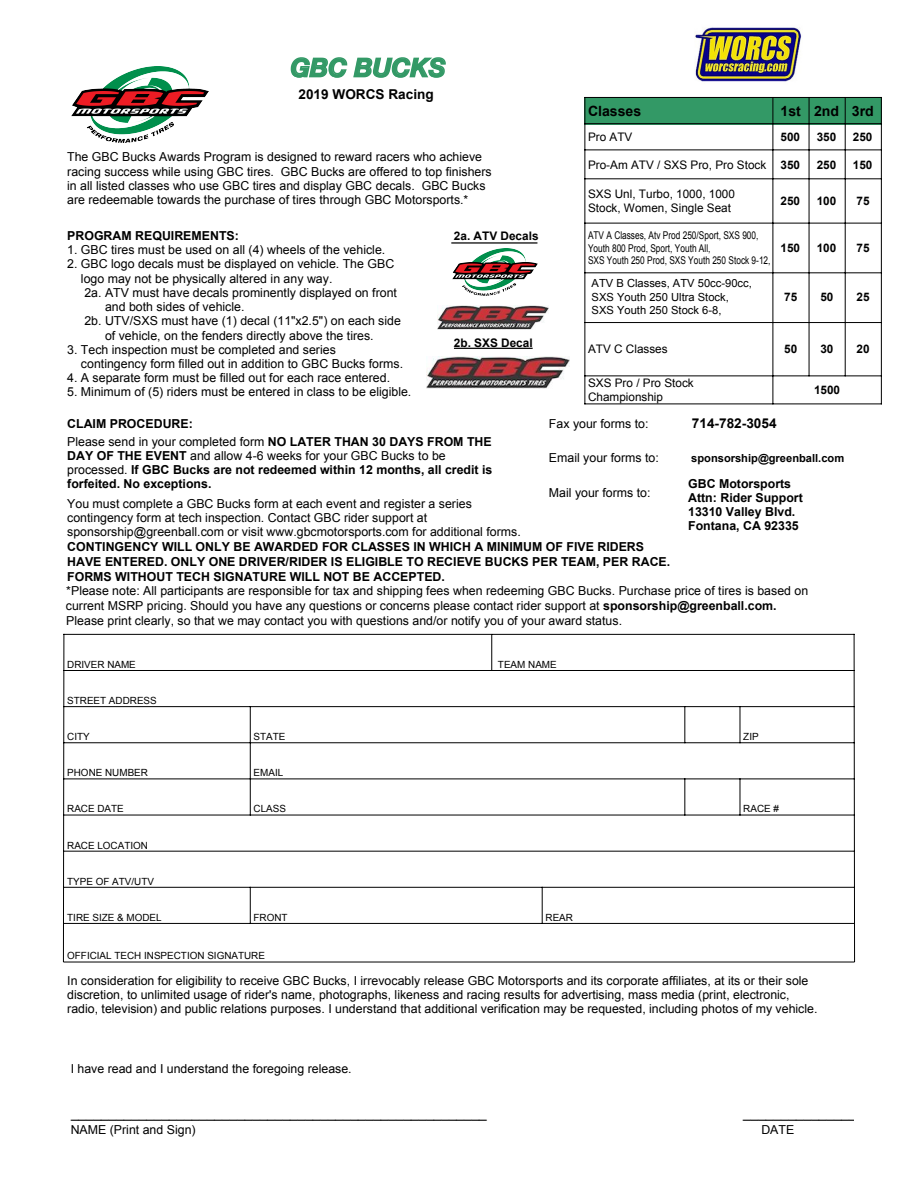
<style>
.page{position:relative;width:918px;height:1188px;background:#fff}
.page>*{position:absolute;margin:0;border:0;box-sizing:border-box;transform-origin:0 0}
.t1{font:italic 700 25.5px "Helvetica Neue";color:#396}
.t2{font:700 14.1px "Arial";color:#000}
.t3{font:13.65px "Arial";color:#000}
.t4{font:700 13.65px "Arial";color:#000}
.t5{font:12.3px/14.2px "Arial";color:#000}
.t6{font:700 12.3px/14.2px "Arial";color:#000}
.t7{font:700 11.85px "Arial";color:#000}
.t8{font:11.7px/13.5px "Arial";color:#000}
.t9{font:700 11.7px "Arial";color:#000}
.t10{font:11.1px/13.4px "Arial";color:#000}
.t11{font:700 11.1px "Arial";color:#000}
.t12{font:10.65px/12.9px "Arial";color:#000;scale:.78 1}
.t13{font:9.9px "Arial";color:#000}
.s1{font-weight:700}
.s2{font-weight:400}
.s3{font-style:inherit}
</style>
<div class="page">
<svg style="left:290px;top:57px;width:156px;height:21px"></svg>
<img style="left:72px;top:67px;width:137px;height:76px">
<hr style="left:451px;top:242px;width:86px;height:2px;background:#000">
<hr style="left:454px;top:348px;width:79px;height:1px;background:#000">
<img style="left:453px;top:249px;width:84px;height:46px">
<img style="left:427px;top:357px;width:142px;height:32px">
<img style="left:438px;top:305px;width:110px;height:25px">
<svg style="left:62px;top:633px;width:794px;height:330px"></svg>
<div style="left:584px;top:97px;width:298px;height:27px;background:#396"></div>
<hr style="left:584px;top:97px;width:1px;height:307px;background:#000">
<hr style="left:772px;top:97px;width:1px;height:307px;background:#000">
<hr style="left:809px;top:97px;width:1px;height:279px;background:#000">
<hr style="left:845px;top:97px;width:1px;height:279px;background:#000">
<hr style="left:584px;top:97px;width:298px;height:1px;background:#000">
<hr style="left:584px;top:123px;width:298px;height:1px;background:#000">
<hr style="left:584px;top:149px;width:298px;height:1px;background:#000">
<hr style="left:584px;top:178px;width:298px;height:1px;background:#000">
<hr style="left:584px;top:223px;width:298px;height:1px;background:#000">
<hr style="left:584px;top:272px;width:298px;height:1px;background:#000">
<hr style="left:584px;top:322px;width:298px;height:1px;background:#000">
<hr style="left:584px;top:375px;width:298px;height:1px;background:#000">
<hr style="left:584px;top:403px;width:298px;height:1px;background:#000">
<hr style="left:881px;top:97px;width:1px;height:307px;background:#000">
<img style="left:695px;top:27px;width:107px;height:55px">
<h1 class="t1" style="left:291px;top:48px;width:156px">GBC BUCKS</h1>
<p class="t4" style="left:299px;top:85px;width:137px">2019 WORCS Racing</p>
<p class="t2" style="left:588px;top:101px;width:55px">Classes</p>
<p class="t2" style="left:781px;top:101px;width:95px">1st 2nd 3rd</p>
<p class="t8" style="left:588px;top:130px;width:46px">Pro ATV</p>
<p class="t9" style="left:781px;top:129px;width:21px">500</p>
<p class="t9" style="left:817px;top:129px;width:21px">350</p>
<p class="t9" style="left:853px;top:129px;width:21px">250</p>
<p class="t8" style="left:588px;top:158px;width:214px">Pro-Am ATV / SXS Pro, Pro Stock <span class="s1">350</span></p>
<p class="t9" style="left:817px;top:157px;width:21px">250</p>
<p class="t9" style="left:853px;top:157px;width:21px">150</p>
<p class="t8" style="left:588px;top:188px;width:148px">SXS Unl, Turbo, 1000, 1000<br>Stock, Women, Single Seat</p>
<p class="t9" style="left:781px;top:193px;width:21px">250</p>
<p class="t9" style="left:817px;top:193px;width:21px">100</p>
<p class="t9" style="left:857px;top:193px;width:15px">75</p>
<p class="t12" style="left:588px;top:229px;width:236px">ATV A Classes, Atv Prod 250/Sport, SXS 900,<br>Youth 800 Prod, Sport, Youth All,<br>SXS Youth 250 Prod, SXS Youth 250 Stock 9-12,</p>
<p class="t5" style="left:67px;top:150px;width:426px">The GBC Bucks Awards Program is designed to reward racers who achieve racing success while using GBC tires. GBC Bucks are offered to top finishers in all listed classes who use GBC tires and display GBC decals. GBC Bucks are redeemable towards the purchase of tires through GBC Motorsports.*</p>
<p class="t6" style="left:67px;top:229px;width:173px">PROGRAM REQUIREMENTS:</p>
<p class="t5" style="left:67px;top:243px;width:320px">1. GBC tires must be used on all (4) wheels of the vehicle.</p>
<p class="t5" style="left:67px;top:257px;width:329px">2. GBC logo decals must be displayed on vehicle. The GBC</p>
<p class="t5" style="left:81px;top:271px;width:253px">logo may not be physically altered in any way.</p>
<p class="t5" style="left:84px;top:286px;width:314px">2a. ATV must have decals prominently displayed on front</p>
<p class="t5" style="left:105px;top:300px;width:141px">and both sides of vehicle.</p>
<p class="t5" style="left:84px;top:314px;width:318px">2b. UTV/SXS must have (1) decal (11"x2.5") on each side</p>
<p class="t5" style="left:105px;top:328px;width:270px">of vehicle, on the fenders directly above the tires.</p>
<p class="t5" style="left:81px;top:342px;width:324px;text-indent:-14px">3. Tech inspection must be completed and series contingency form filled out in addition to GBC Bucks forms.</p>
<p class="t5" style="left:67px;top:371px;width:324px">4. A separate form must be filled out for each race entered.</p>
<p class="t5" style="left:67px;top:385px;width:346px">5. Minimum of (5) riders must be entered in class to be eligible.</p>
<p class="t6" style="left:67px;top:417px;width:127px">CLAIM PROCEDURE:</p>
<p class="t5" style="left:549px;top:416px;width:101px">Fax your forms to:</p>
<p class="t4" style="left:692px;top:414px;width:86px">714-782-3054</p>
<p class="t6" style="left:67px;top:435px;width:427px"><span class="s2">Please send in your completed form</span> NO LATER THAN 30 DAYS FROM THE DAY OF THE EVENT <span class="s2">and allow</span> <span class="s2">4-6</span> <span class="s2">weeks for your GBC Bucks to be processed.</span> If GBC Bucks are not redeemed within 12 months, all credit is forfeited. No exceptions.</p>
<p class="t7" style="left:454px;top:228px;width:86px">2a. ATV Decals</p>
<p class="t9" style="left:781px;top:240px;width:21px">150</p>
<p class="t9" style="left:817px;top:240px;width:21px">100</p>
<p class="t9" style="left:857px;top:240px;width:15px">75</p>
<p class="t10" style="left:592px;top:277px;width:162px">ATV B Classes, ATV 50cc-90cc,<br>SXS Youth 250 Ultra Stock,<br>SXS Youth 250 Stock 6-8,</p>
<p class="t9" style="left:784px;top:290px;width:15px">75</p>
<p class="t9" style="left:820px;top:290px;width:15px">50</p>
<p class="t9" style="left:857px;top:290px;width:15px">25</p>
<p class="t7" style="left:454px;top:335px;width:80px">2b. SXS Decal</p>
<p class="t8" style="left:588px;top:342px;width:81px">ATV C Classes</p>
<p class="t9" style="left:784px;top:341px;width:15px">50</p>
<p class="t9" style="left:820px;top:341px;width:15px">30</p>
<p class="t9" style="left:857px;top:341px;width:15px">20</p>
<p class="t8" style="left:588px;top:377px;width:107px">SXS Pro / Pro Stock<br>Championship</p>
<p class="t9" style="left:814px;top:382px;width:28px">1500</p>
<p class="t5" style="left:549px;top:451px;width:111px">Email your forms to:</p>
<p class="t11" style="left:691px;top:451px;width:155px">sponsorship@greenball.com</p>
<p class="t5" style="left:549px;top:486px;width:103px">Mail your forms to:</p>
<p class="t6" style="left:688px;top:477px;width:116px">GBC Motorsports<br>Attn: Rider Support<br>13310 Valley Blvd.<br>Fontana, CA 92335</p>
<p class="t5" style="left:67px;top:497px;width:455px">You must complete a GBC Bucks form at each event and register a series contingency form at tech inspection. Contact GBC rider support at sponsorship@greenball.com or visit www.gbcmotorsports.com for additional forms.</p>
<p class="t6" style="left:67px;top:540px;width:605px">CONTINGENCY WILL ONLY BE AWARDED FOR CLASSES IN WHICH A MINIMUM OF FIVE RIDERS<br>HAVE ENTERED. ONLY ONE DRIVER/RIDER IS ELIGIBLE TO RECIEVE BUCKS PER TEAM, PER RACE.<br>FORMS WITHOUT TECH SIGNATURE WILL NOT BE ACCEPTED.</p>
<p class="t5" style="left:66px;top:584px;width:744px">*Please note: All participants are responsible for tax and shipping fees when redeeming GBC Bucks. Purchase price of tires is based on current MSRP pricing. Should you have any questions or concerns please contact rider support at <span class="s1">sponsorship@greenball.com.</span></p>
<p class="t5" style="left:66px;top:614px;width:557px">Please print clearly, so that we may contact you with questions and/or notify you of your award status.</p>
<p class="t13" style="left:67px;top:658px;width:70px">DRIVER NAME</p>
<p class="t13" style="left:498px;top:658px;width:60px">TEAM NAME</p>
<p class="t13" style="left:67px;top:694px;width:91px">STREET ADDRESS</p>
<p class="t13" style="left:67px;top:730px;width:24px">CITY</p>
<p class="t13" style="left:254px;top:730px;width:33px">STATE</p>
<p class="t13" style="left:743px;top:730px;width:17px">ZIP</p>
<p class="t13" style="left:67px;top:766px;width:82px">PHONE NUMBER</p>
<p class="t13" style="left:254px;top:766px;width:31px">EMAIL</p>
<p class="t13" style="left:67px;top:803px;width:58px">RACE DATE</p>
<p class="t13" style="left:254px;top:803px;width:34px">CLASS</p>
<p class="t13" style="left:743px;top:803px;width:37px">RACE #</p>
<p class="t13" style="left:67px;top:839px;width:82px">RACE LOCATION</p>
<p class="t13" style="left:67px;top:875px;width:88px">TYPE OF ATV/UTV</p>
<p class="t13" style="left:67px;top:911px;width:96px">TIRE SIZE &amp; MODEL</p>
<p class="t13" style="left:67px;top:949px;width:199px">OFFICIAL TECH INSPECTION SIGNATURE</p>
<p class="t13" style="left:254px;top:911px;width:36px">FRONT</p>
<p class="t13" style="left:546px;top:911px;width:29px">REAR</p>
<p class="t5" style="left:67px;top:973px;width:752px">In consideration for eligibility to receive GBC Bucks, I irrevocably release GBC Motorsports and its corporate affiliates, at its or their sole discretion, to <span class="s3">unlimited</span> usage of rider's name, photographs, likeness and racing results for advertising, mass media (print, electronic, radio, television) and public relations purposes. <span class="s3">I understand that additional verification may be requested, including photos of my vehicle.</span></p>
<p class="t5" style="left:71px;top:1061px;width:283px">I have read and I understand the foregoing release.</p>
<p class="t3" style="left:71px;top:1104px;width:417px">_______________________________________________________</p>
<p class="t3" style="left:743px;top:1104px;width:115px">_______________</p>
<p class="t5" style="left:71px;top:1123px;width:127px">NAME (Print and Sign)</p>
<p class="t5" style="left:761px;top:1123px;width:34px">DATE</p>
</div>
